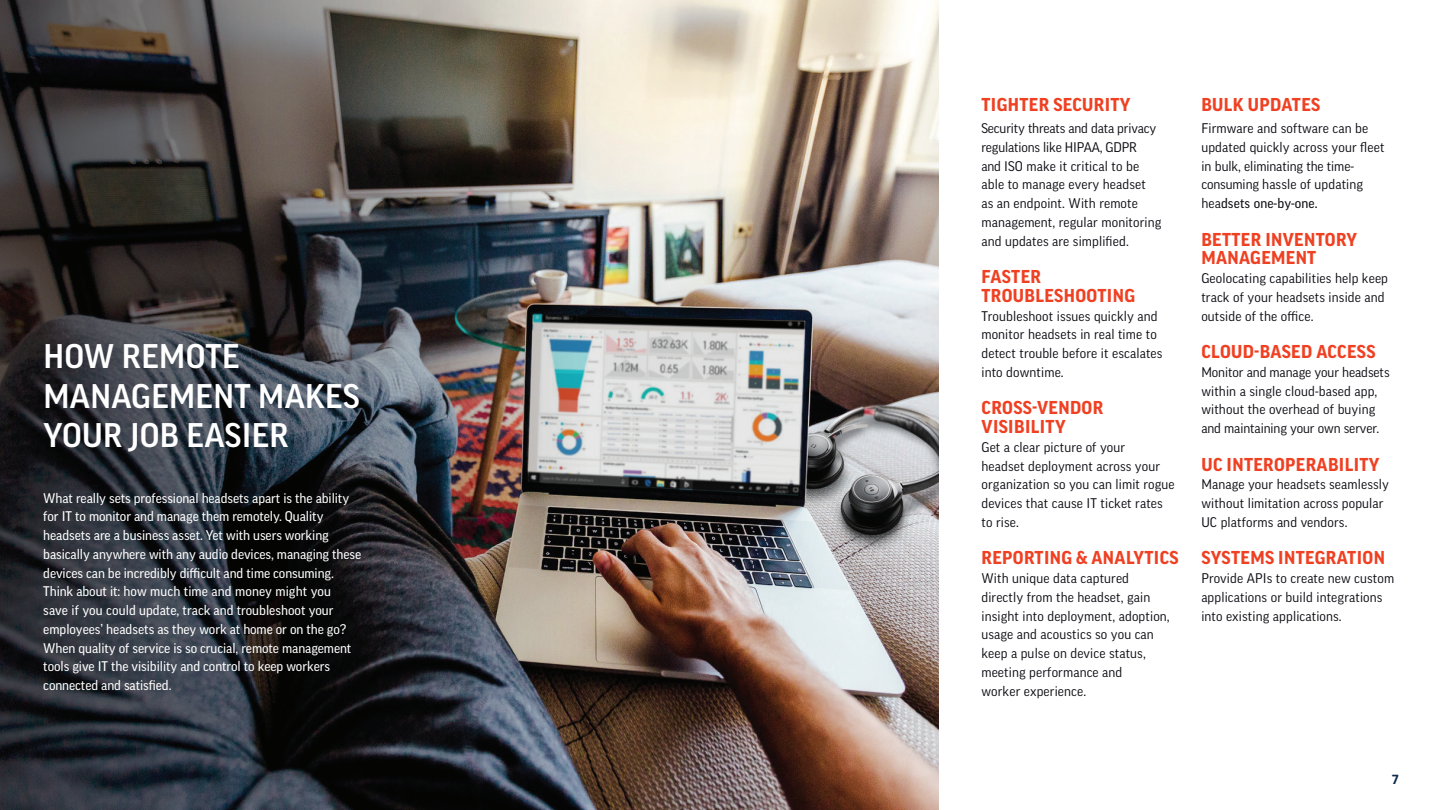
<style>
.page{position:relative;width:1441px;height:810px;background:#fff}
.page>*{position:absolute;margin:0;border:0;box-sizing:border-box;transform-origin:0 0}
.t1{font:500 33px/39.6px "Good Pro";letter-spacing:.01em;color:#fff}
.t2{font:700 18px/18.8px "Good Pro";letter-spacing:.02em;color:#ef4022}
.t3{font:13.5px/18.8px "Good Pro";letter-spacing:.01em;color:#0b0a11}
.t4{font:13.5px/18.8px "Good Pro News";letter-spacing:-.005em;color:#fff}
.t5{font:700 12.75px "Good Pro";color:#0c2a4c}
.s1{font-family:"Good Pro News"}
</style>
<div class="page">
<img style="left:587px;top:0;width:352px;height:810px">
<img style="left:0;top:0;width:587px;height:810px">
<p class="t1" style="left:43px;top:337px;width:317px">HOW REMOTE<br>MANAGEMENT MAKES<br>YOUR JOB EASIER</p>
<p class="t4" style="left:43px;top:488px;width:319px">What really sets professional headsets apart is the ability for IT to monitor and manage them remotely. Quality headsets are a business asset. Yet with users working basically anywhere with any audio devices, managing these devices can be incredibly difficult and time consuming.<br>Think about it: how much time and money might you<br>save if you could update, track and troubleshoot your employees’ headsets as they work at home or on the go?<br>When quality of service is so crucial, remote management tools give IT the visibility and control to keep workers connected and satisfied.</p>
<p class="t2" style="left:981px;top:95px;width:150px">TIGHTER SECURITY</p>
<p class="t3" style="left:981px;top:119px;width:181px">Security threats and data privacy regulations like HIPAA, GDPR<br>and ISO make it critical to be able to manage every headset<br>as an endpoint. With remote management, regular monitoring and updates are simplified.</p>
<p class="t2" style="left:981px;top:267px;width:155px">FASTER<br>TROUBLESHOOTING</p>
<p class="t3" style="left:981px;top:306px;width:182px">Troubleshoot issues quickly and monitor headsets in real time to detect trouble before it escalates into downtime.</p>
<p class="t2" style="left:981px;top:399px;width:123px">CROSS-VENDOR<br>VISIBILITY</p>
<p class="t3" style="left:981px;top:438px;width:195px">Get a clear picture of your<br>headset deployment across your organization so you can limit rogue devices that cause IT ticket rates to rise.</p>
<p class="t2" style="left:981px;top:549px;width:199px">REPORTING &amp; ANALYTICS</p>
<p class="t3" style="left:981px;top:569px;width:190px">With unique data captured directly from the headset, gain insight into deployment, adoption, usage and acoustics so you can keep a pulse on device status, meeting performance and<br>worker experience.</p>
<p class="t2" style="left:1201px;top:95px;width:120px">BULK UPDATES</p>
<p class="t3" style="left:1201px;top:119px;width:185px">Firmware and software can be updated quickly across your fleet in bulk, eliminating the time&shy;consuming hassle of updating hea<span class="s1">dsets one-by-one.</span></p>
<p class="t2" style="left:1201px;top:230px;width:157px">BETTER INVENTORY<br>MANAGEMENT</p>
<p class="t3" style="left:1201px;top:269px;width:188px">Geolocating capabilities help keep track of your headsets inside and outside of the office.</p>
<p class="t2" style="left:1201px;top:342px;width:176px">CLOUD-BASED ACCESS</p>
<p class="t3" style="left:1201px;top:363px;width:190px">Monitor and manage your headsets within a single cloud-based app, without the overhead of buying and maintaining your own server.</p>
<p class="t2" style="left:1201px;top:455px;width:180px">UC INTEROPERABILITY</p>
<p class="t3" style="left:1201px;top:475px;width:189px">Manage your headsets seamlessly without limitation across popular<br>UC platforms and vendors.</p>
<p class="t2" style="left:1201px;top:549px;width:185px">SYSTEMS INTEGRATION</p>
<p class="t3" style="left:1201px;top:569px;width:194px">Provide APIs to create new custom applications or build integrations into existing applications.</p>
<p class="t5" style="left:1392px;top:773px;width:8px">7</p>
</div>
